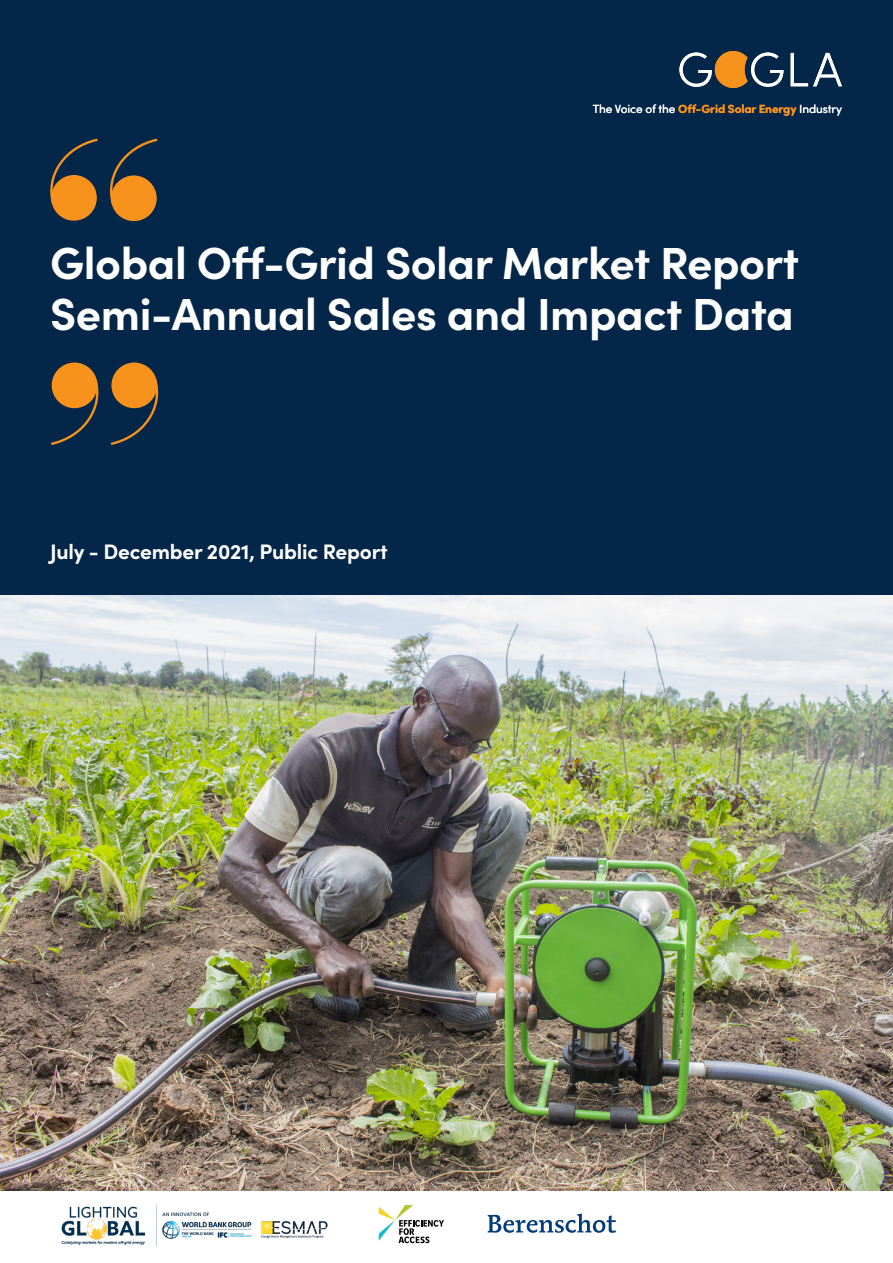
<style>
.page{position:relative;width:893px;height:1263px;background:#fff}
.page>*{position:absolute;margin:0;border:0;box-sizing:border-box;transform-origin:0 0}
.t1{font:700 45px/51px "Sofia Pro";letter-spacing:-.01em;color:#fff}
.t2{font:700 21px "Sofia Pro";letter-spacing:-.01em;color:#fff}
.t3{font:11.85px "Sofia Pro";letter-spacing:-.01em;color:#fff}
.s1{font-weight:700;color:#f7931d}
</style>
<div class="page">
<div style="left:0;top:0;width:893px;height:595px;background:#042648"></div>
<svg style="left:51px;top:378px;width:108px;height:67px"></svg>
<div style="left:52px;top:362px;width:45px;height:46px;background:#f7931d;border-radius:50%"></div>
<div style="left:111px;top:362px;width:46px;height:46px;background:#f7931d;border-radius:50%"></div>
<svg style="left:50px;top:138px;width:108px;height:69px"></svg>
<div style="left:111px;top:175px;width:46px;height:46px;background:#f7931d;border-radius:50%"></div>
<div style="left:51px;top:175px;width:46px;height:46px;background:#f7931d;border-radius:50%"></div>
<svg style="left:679px;top:51px;width:104px;height:37px"></svg>
<svg style="left:791px;top:53px;width:51px;height:33px"></svg>
<img style="left:0;top:595px;width:893px;height:596px">
<svg style="left:488px;top:1213px;width:128px;height:20px"></svg>
<svg style="left:379px;top:1205px;width:65px;height:38px"></svg>
<img style="left:61px;top:1204px;width:267px;height:43px">
<p class="t3" style="left:593px;top:100px;width:251px">The Voice of the <span class="s1">Off-Grid Solar Energy</span> Industry</p>
<p class="t1" style="left:50px;top:234px;width:750px">Global Off-Grid Solar Market Report<br>Semi-Annual Sales and Impact Data</p>
<p class="t2" style="left:50px;top:536px;width:339px">July - December 2021, Public Report</p>
</div>
